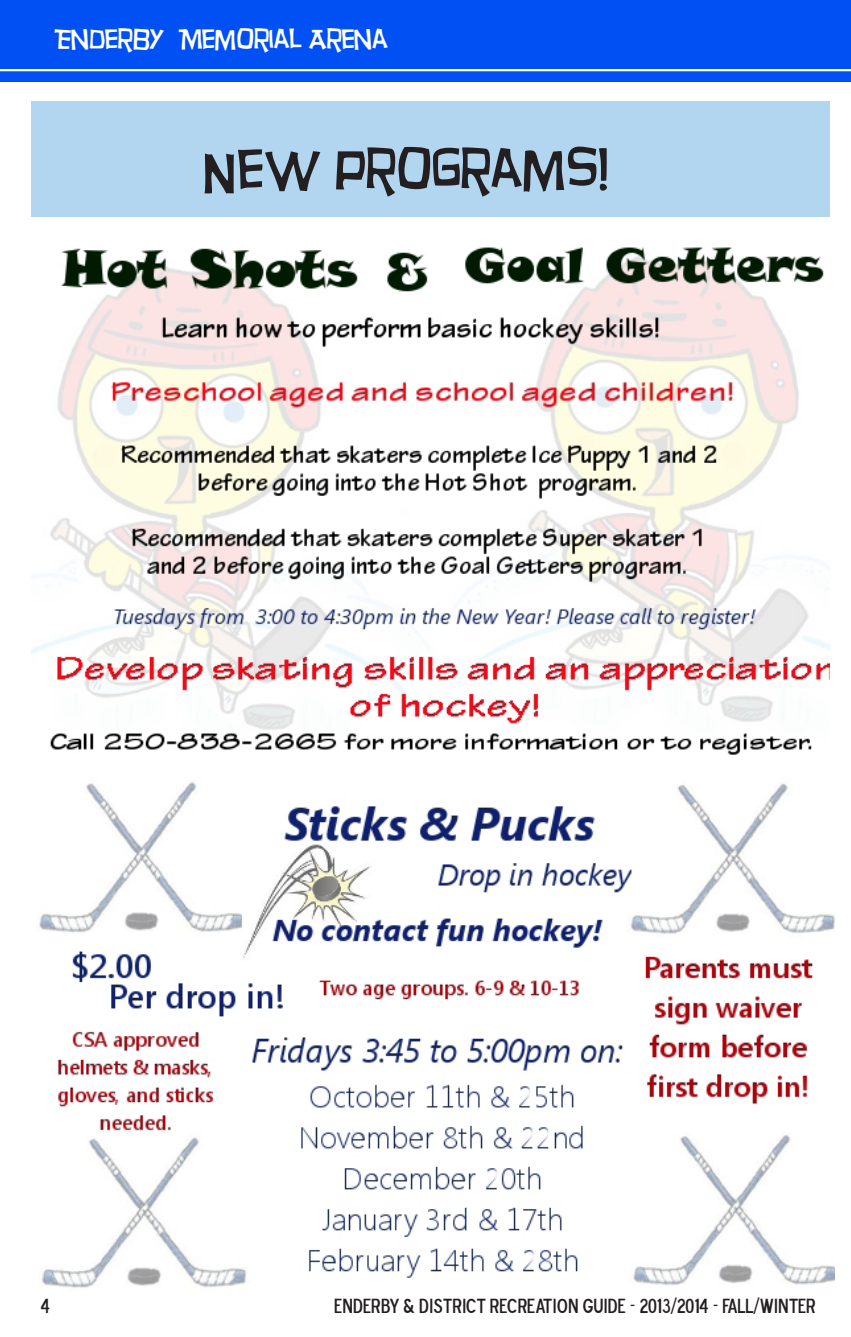
<style>
.page{position:relative;width:851px;height:1337px;background:#fff}
.page>*{position:absolute;margin:0;border:0;box-sizing:border-box;transform-origin:0 0}
.t1{font:54px "Hurry Up";color:#231f20}
.t2{font:27px "Hurry Up";color:#fff}
.t3{font:20.25px "Blue Highway D Type";color:#231f20}
</style>
<div class="page">
<div style="left:0;top:0;width:850px;height:81px;background:#0050f4"></div>
<hr style="left:0;top:69px;width:850px;height:2px;background:#fff">
<div style="left:31px;top:101px;width:798px;height:116px;background:#b2d5f0"></div>
<img style="left:31px;top:247px;width:798px;height:508px">
<img style="left:39px;top:782px;width:795px;height:506px">
<p class="t2" style="left:53px;top:24px;width:336px">ENDERBY MEMORIAL ARENA</p>
<p class="t1" style="left:200px;top:137px;width:412px">NEW PROGRAMS!</p>
<p class="t3" style="left:40px;top:1292px;width:11px">4</p>
<p class="t3" style="left:334px;top:1292px;width:482px">ENDERBY &amp; DISTRICT RECREATION GUIDE - 2013/2014 - FALL/WINTER</p>
</div>
